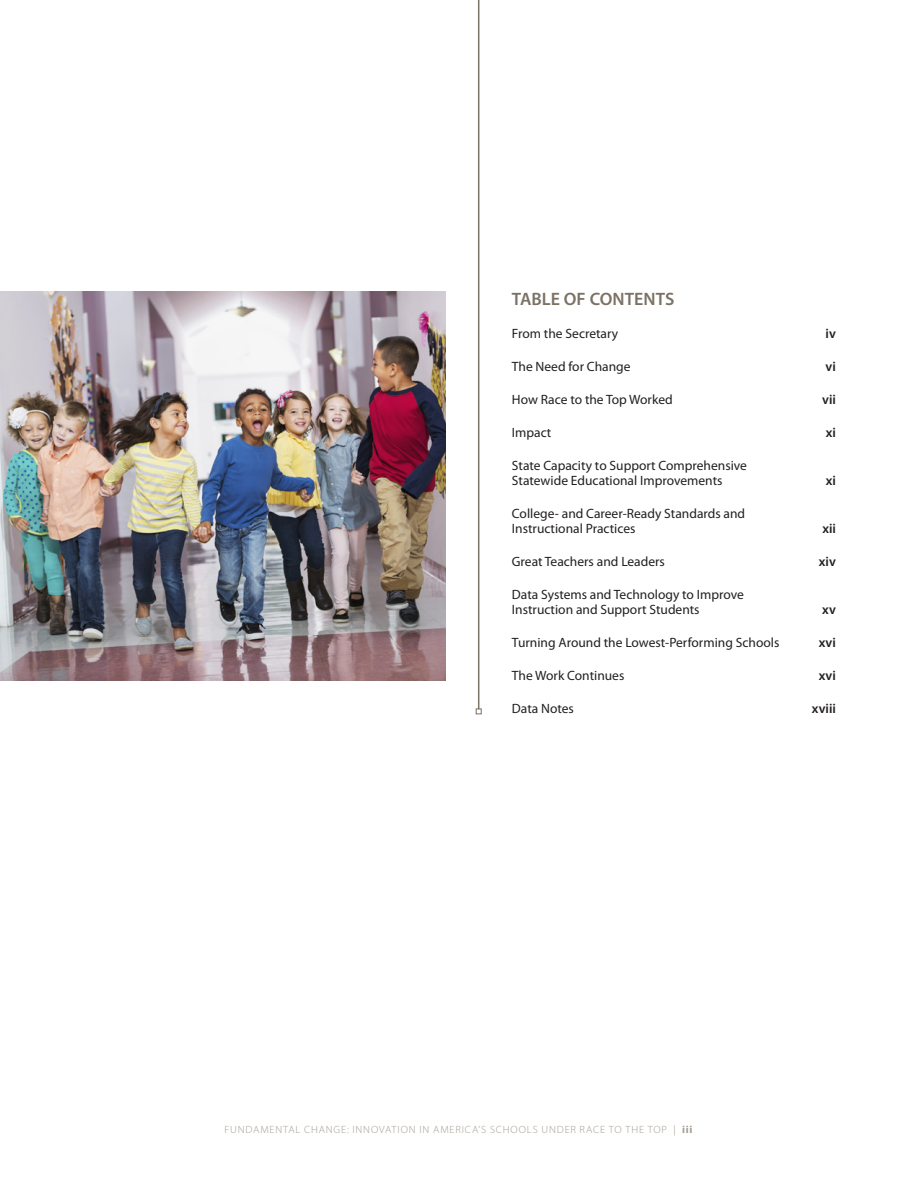
<style>
.page{position:relative;width:918px;height:1188px;background:#fff}
.page>*{position:absolute;margin:0;border:0;box-sizing:border-box;transform-origin:0 0}
.subhead{font:600 18px "Myriad Pro";color:#7b7265}
.t1{font:13.5px/15px "Myriad Pro";color:#231f20}
.t2{font:600 13.5px "Myriad Pro";color:#231f20}
.t3{font:300 10.5px "Myriad Pro";letter-spacing:.075em;color:#a39c93}
.s1{font-weight:700}
</style>
<div class="page">
<img style="left:0;top:292px;width:446px;height:388px">
<hr style="left:478px;top:0;width:1px;height:709px;background:#7b7265">
<svg style="left:475px;top:708px;width:7px;height:7px"></svg>
<p class="subhead" style="left:512px;top:289px;width:164px">TABLE OF CONTENTS</p>
<p class="t1" style="left:512px;top:327px;width:108px">From the Secretary</p>
<p class="t2" style="left:826px;top:326px;width:12px">iv</p>
<p class="t1" style="left:512px;top:360px;width:120px">The Need for Change</p>
<p class="t2" style="left:826px;top:359px;width:12px">vi</p>
<p class="t1" style="left:512px;top:393px;width:162px">How Race to the Top Worked</p>
<p class="t2" style="left:822px;top:392px;width:15px">vii</p>
<p class="t1" style="left:512px;top:426px;width:41px">Impact</p>
<p class="t2" style="left:826px;top:425px;width:12px">xi</p>
<p class="t1" style="left:512px;top:459px;width:237px">State Capacity to Support Comprehensive<br>Statewide Educational Improvements</p>
<p class="t2" style="left:826px;top:473px;width:12px">xi</p>
<p class="t1" style="left:512px;top:507px;width:235px">College- and Career-Ready Standards and<br>Instructional Practices</p>
<p class="t2" style="left:822px;top:521px;width:15px">xii</p>
<p class="t1" style="left:512px;top:555px;width:155px">Great Teachers and Leaders</p>
<p class="t2" style="left:819px;top:554px;width:18px">xiv</p>
<p class="t1" style="left:512px;top:588px;width:233px">Data Systems and Technology to Improve<br>Instruction and Support Students</p>
<p class="t2" style="left:822px;top:602px;width:15px">xv</p>
<p class="t1" style="left:512px;top:636px;width:269px">Turning Around the Lowest-Performing Schools</p>
<p class="t2" style="left:819px;top:635px;width:19px">xvi</p>
<p class="t1" style="left:512px;top:669px;width:114px">The Work Continues</p>
<p class="t2" style="left:819px;top:668px;width:19px">xvi</p>
<p class="t1" style="left:512px;top:702px;width:64px">Data Notes</p>
<p class="t2" style="left:812px;top:701px;width:26px">xviii</p>
<p class="t3" style="left:225px;top:1124px;width:469px">FUNDAMENTAL CHANGE: INNOVATION IN AMERICA’S SCHOOLS UNDER RACE TO THE TOP | <span class="s1">iii</span></p>
</div>
